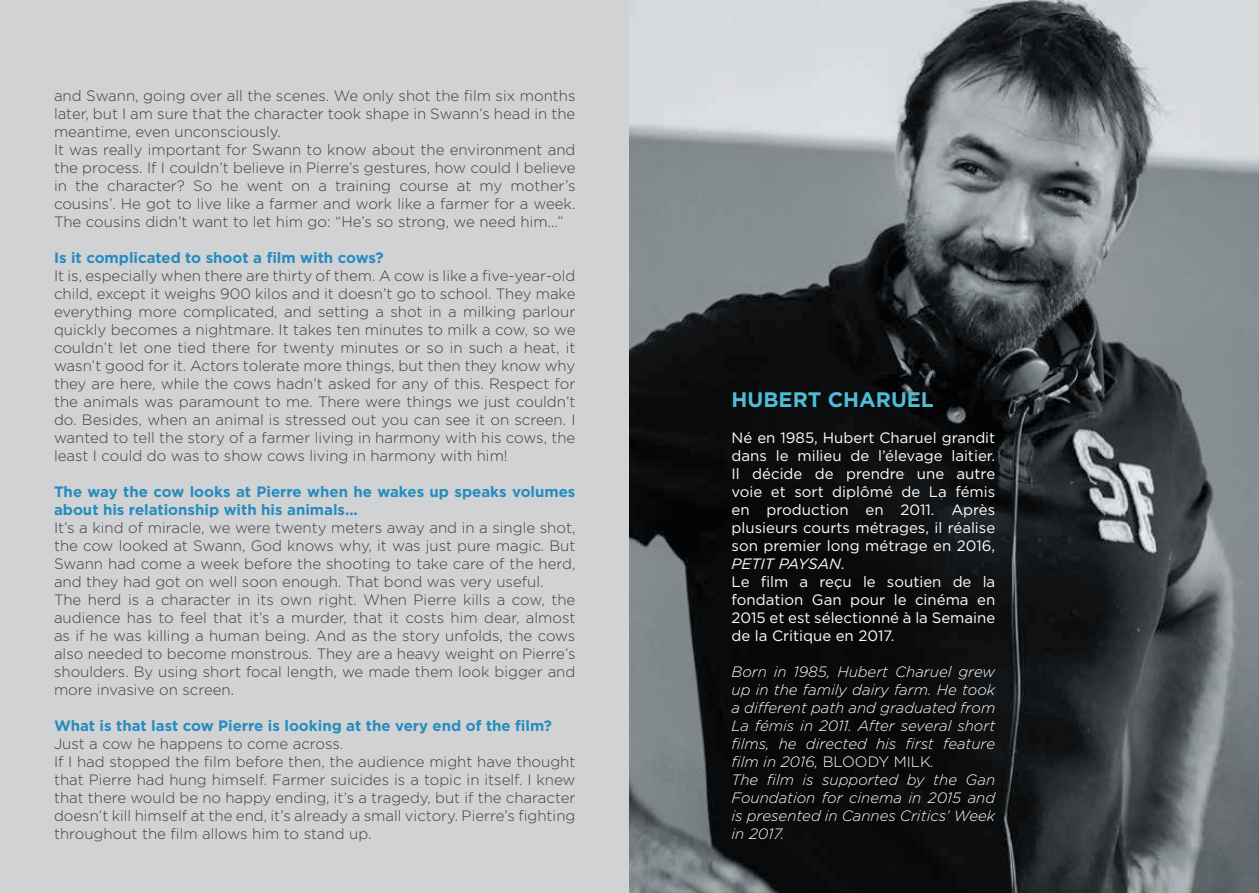
<style>
.page{position:relative;width:1259px;height:893px;background:#d1d2d4}
.page>*{position:absolute;margin:0;border:0;box-sizing:border-box;transform-origin:0 0}
.t1{font:700 21px "Gotham";color:#4ebed5}
.t2{font:300 15px/18px "Gotham";color:#3e3e3f}
.t3{font:15px/18px "Gotham";color:#fff}
.t4{font:italic 300 15px/18px "Gotham";color:#fff}
.t5{font:700 15px/18px "Gotham";color:#268cbf}
.s1{font-style:italic}
.s2{font-style:normal}
</style>
<div class="page">
<img style="left:629px;top:0;width:630px;height:893px">
<p class="t2" style="left:54px;top:86px;width:523px">and Swann, going over all the scenes. We only shot the film six months later, but I am sure that the character took shape in Swann’s head in the meantime, even unconsciously.<br>It was really important for Swann to know about the environment and the process. If I couldn’t believe in Pierre’s gestures, how could I believe in the character? So he went on a training course at my mother’s cousins’. He got to live like a farmer and work like a farmer for a week.<br>The cousins didn’t want to let him go: “He’s so strong, we need him...”</p>
<p class="t5" style="left:54px;top:248px;width:331px">Is it complicated to shoot a film with cows?</p>
<p class="t2" style="left:54px;top:266px;width:523px;text-align:justify">It is, especially when there are thirty of them. A cow is like a five-year-old child, except it weighs 900 kilos and it doesn’t go to school. They make everything more complicated, and setting a shot in a milking parlour quickly becomes a nightmare. It takes ten minutes to milk a cow, so we couldn’t let one tied there for twenty minutes or so in such a heat, it wasn’t good for it. Actors tolerate more things, but then they know why they are here, while the cows hadn’t asked for any of this. Respect for the animals was paramount to me. There were things we just couldn’t do. Besides, when an animal is stressed out you can see it on screen. I wanted to tell the story of a farmer living in harmony with his cows, the least I could do was to show cows living in harmony with him!</p>
<p class="t5" style="left:54px;top:482px;width:523px">The way the cow looks at Pierre when he wakes up speaks volumes about his relationship with his animals...</p>
<p class="t2" style="left:54px;top:518px;width:523px">It’s a kind of miracle, we were twenty meters away and in a single shot, the cow looked at Swann, God knows why, it was just pure magic. But Swann had come a week before the shooting to take care of the herd, and they had got on well soon enough. That bond was very useful.<br>The herd is a character in its own right. When Pierre kills a cow, the audience has to feel that it’s a murder, that it costs him dear, almost as if he was killing a human being. And as the story unfolds, the cows also needed to become monstrous. They are a heavy weight on Pierre’s shoulders. By using short focal length, we made them look bigger and more invasive on screen.</p>
<p class="t5" style="left:54px;top:716px;width:499px">What is that last cow Pierre is looking at the very end of the film?</p>
<p class="t2" style="left:54px;top:734px;width:523px">Just a cow he happens to come across.<br>If I had stopped the film before then, the audience might have thought that Pierre had hung himself. Farmer suicides is a topic in itself. I knew that there would be no happy ending, it’s a tragedy, but if the character doesn’t kill himself at the end, it’s already a small victory. Pierre’s fighting throughout the film allows him to stand up.</p>
<h1 class="t1" style="left:731px;top:386px;width:204px">HUBERT CHARUEL</h1>
<p class="t3" style="left:731px;top:428px;width:265px">Né en 1985, Hubert Charuel grandit dans le milieu de l’élevage laitier.<br>Il décide de prendre une autre voie et sort diplômé de La fémis en production en 2011. Après plusieurs courts métrages, il réalise son premier long métrage en 2016,<br><span class="s1">PETIT PAYSAN</span>.<br>Le film a reçu le soutien de la fondation Gan pour le cinéma en<br>2015 et est sélectionné à la Semaine de la Critique en 2017.</p>
<p class="t4" style="left:731px;top:662px;width:265px">Born in 1985, Hubert Charuel grew up in the family dairy farm. He took a different path and graduated from<br>La fémis in 2011. After several short films, he directed his first feature film in 2016, <span class="s2">BLOODY MILK</span>.<br>The film is supported by the Gan<br>Foundation for cinema in 2015 and is presented in Cannes Critics’ Week in 2017.</p>
</div>
